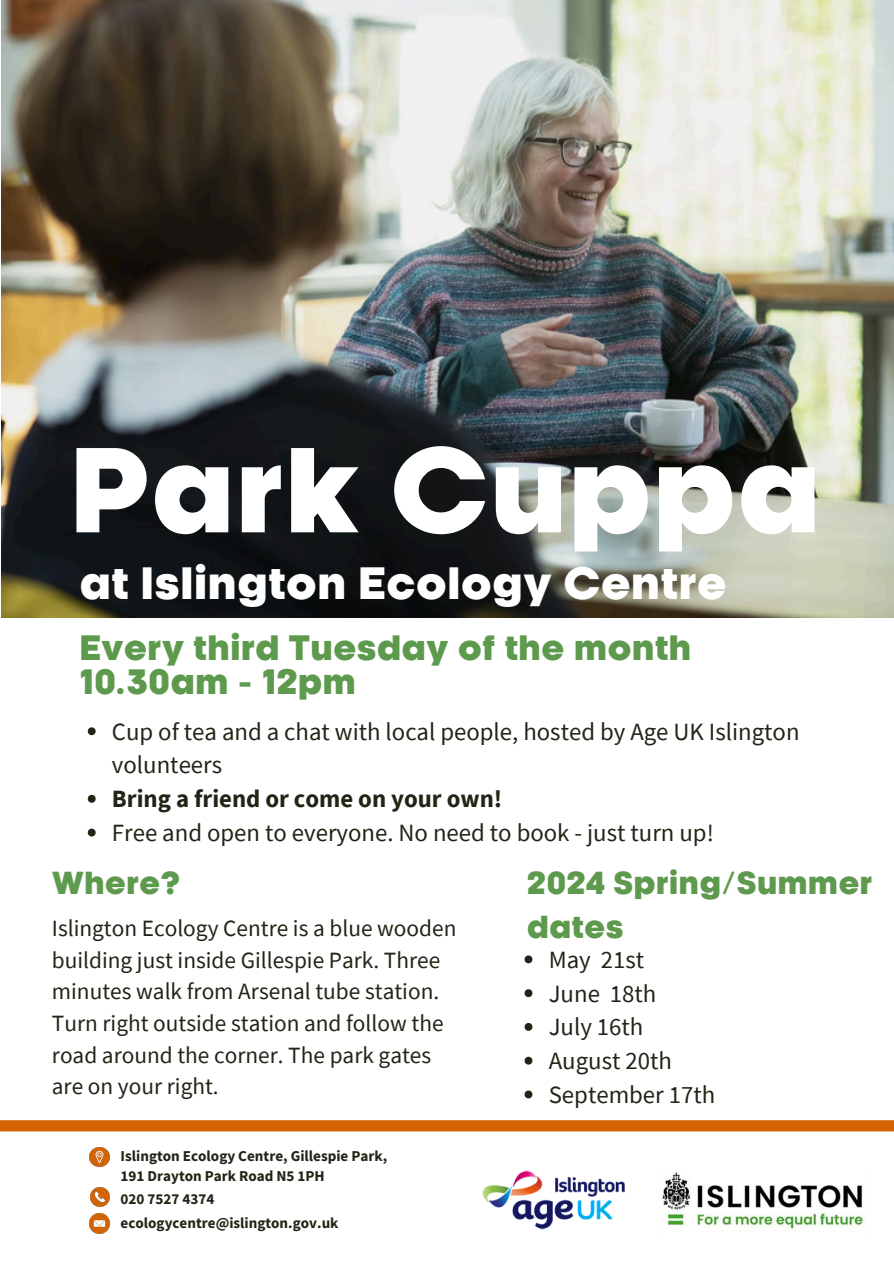
<style>
.page{position:relative;width:894px;height:1264px;background:#fff}
.page>*{position:absolute;margin:0;border:0;box-sizing:border-box;transform-origin:0 0}
.t1{font:800 112.35px "Kamerik 105";color:#fff}
.t2{font:800 42.15px "Kamerik 105";color:#fff}
.t3{font:800 32.85px/33.8px "Kamerik 105";color:#5e9a4d}
.t4{font:800 29.7px/43.8px "Kamerik 105";color:#5e9a4d}
.t5{font:24.75px/33.8px "Source Sans Pro";color:#212516}
.t6{font:700 24.75px "Source Sans Pro";color:#212516}
.t7{font:23.25px/31.5px "Source Sans Pro";color:#212516}
.t8{font:700 15.15px "Source Sans Pro";color:#212516}
</style>
<div class="page">
<img style="left:90px;top:1187px;width:19px;height:19px">
<img style="left:90px;top:1147px;width:19px;height:19px">
<img style="left:89px;top:1213px;width:21px;height:20px">
<div style="left:0;top:1120px;width:893px;height:11px;background:#d66406"></div>
<img style="left:662px;top:1172px;width:202px;height:59px">
<img style="left:482px;top:1170px;width:143px;height:60px">
<img style="left:2px;top:0;width:891px;height:618px">
<svg style="left:88px;top:727px;width:8px;height:8px"></svg>
<svg style="left:88px;top:794px;width:8px;height:8px"></svg>
<svg style="left:88px;top:828px;width:8px;height:8px"></svg>
<svg style="left:524px;top:955px;width:8px;height:8px"></svg>
<svg style="left:524px;top:989px;width:8px;height:8px"></svg>
<svg style="left:524px;top:1023px;width:8px;height:7px"></svg>
<svg style="left:524px;top:1056px;width:8px;height:8px"></svg>
<svg style="left:524px;top:1090px;width:8px;height:8px"></svg>
<p class="t1" style="left:70px;top:427px;width:752px">Park Cuppa</p>
<p class="t2" style="left:79px;top:559px;width:649px">at Islington Ecology Centre</p>
<p class="t3" style="left:79px;top:632px;width:613px">Every third Tuesday of the month<br>10.30am - 12pm</p>
<p class="t5" style="left:112px;top:714px;width:689px">Cup of tea and a chat with local people, hosted by Age UK Islington volunteers</p>
<h3 class="t6" style="left:112px;top:783px;width:392px">Bring a friend or come on your own!</h3>
<h4 class="t5" style="left:112px;top:815px;width:603px">Free and open to everyone. No need to book - just turn up!</h4>
<p class="t4" style="left:52px;top:862px;width:130px">Where?</p>
<h3 class="t7" style="left:52px;top:912px;width:406px">Islington Ecology Centre is a blue wooden building just inside Gillespie Park. Three minutes walk from Arsenal tube station.<br>Turn right outside station and follow the road around the corner. The park gates are on your right.</h3>
<p class="t8" style="left:121px;top:1145px;width:268px">Islington Ecology Centre, Gillespie Park,</p>
<p class="t8" style="left:121px;top:1166px;width:205px">191 Drayton Park Road N5 1PH</p>
<p class="t8" style="left:121px;top:1188px;width:95px">020 7527 4374</p>
<p class="t8" style="left:121px;top:1212px;width:219px">ecologycentre@islington.gov.uk</p>
<p class="t4" style="left:526px;top:862px;width:347px">2024 Spring/Summer dates</p>
<p class="t5" style="left:548px;top:942px;width:97px">May 21st</p>
<p class="t5" style="left:548px;top:975px;width:109px">June 18th</p>
<p class="t5" style="left:548px;top:1009px;width:96px">July 16th</p>
<p class="t5" style="left:548px;top:1043px;width:125px">August 20th</p>
<p class="t5" style="left:548px;top:1077px;width:168px">September 17th</p>
</div>
